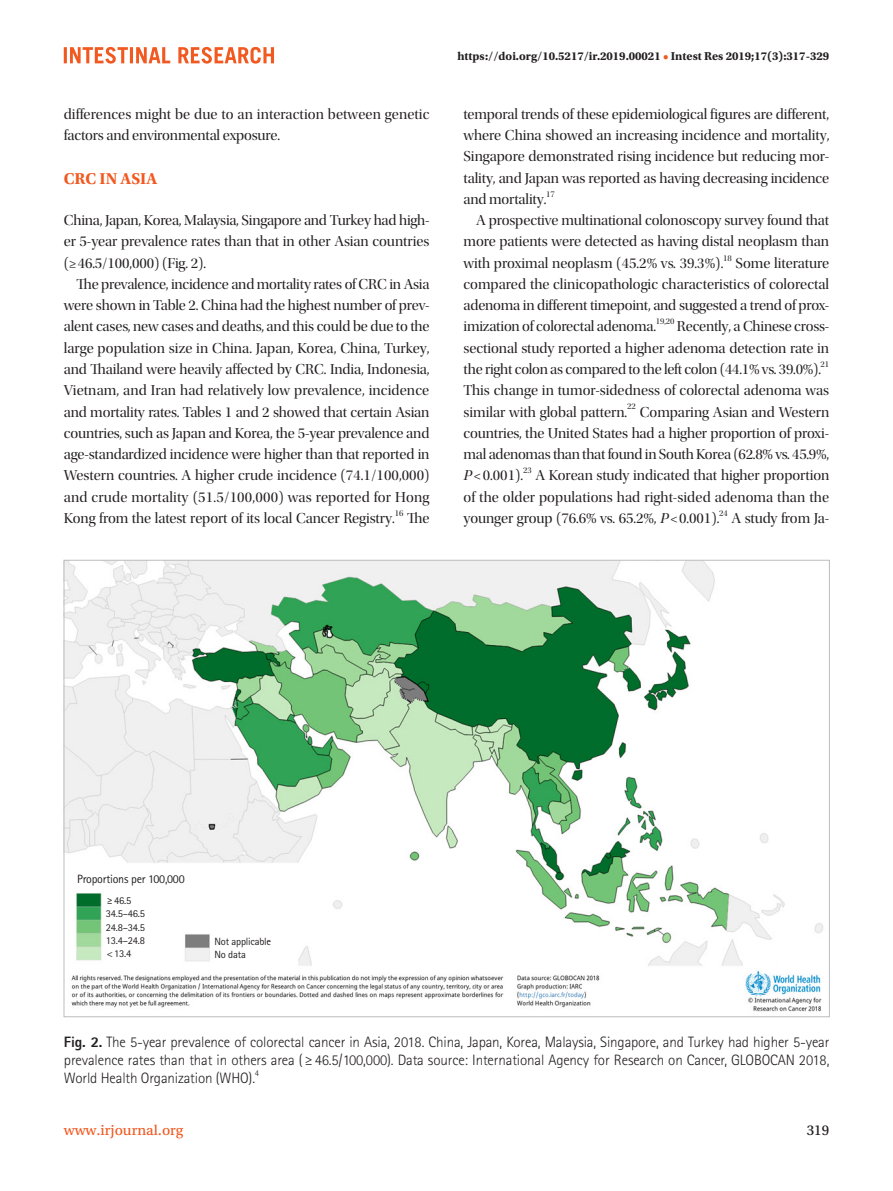
<style>
.page{position:relative;width:893px;height:1191px;background:#fff}
.page>*{position:absolute;margin:0;border:0;box-sizing:border-box;transform-origin:0 0}
.대제목{font:700 16.5px "Utopia Std";color:#f15921}
.본문{font:15px/21.3px "Utopia Std Disp";letter-spacing:-.005em;color:#231f20;text-align:justify}
.표그림제목{font:300 15px/18px "Rotis Sans Serif Std";letter-spacing:-.01em;color:#231f20;text-align:justify}
.본문-들여쓰기_0{font:15px/21.3px "Utopia Std Disp";letter-spacing:-.005em;color:#231f20;text-align:justify}
.t1{font:15px "Utopia Std Capt";color:#f15921}
.t2{font:15px "Utopia Std Capt";color:#231f20}
.하시라{font:700 12px "Utopia Std";color:#231f20}
.그림지문{font:12px "Rotis Sans Serif Std";letter-spacing:-.02em;color:#231f20}
.그림지문-2{font:10.5px "Rotis Sans Serif Std";letter-spacing:-.02em;color:#231f20}
.본문-2{font:8.7px "Utopia Std Disp";letter-spacing:-.005em;color:#231f20}
.표그림제목-2{font:300 8.7px "Rotis Sans Serif Std";color:#231f20}
.s1{color:#f15921}
.s2{font-family:"Utopia Std Disp It"}
.s3{font-weight:800}
</style>
<div class="page">
<svg style="left:64px;top:47px;width:210px;height:17px"></svg>
<img style="left:66px;top:562px;width:757px;height:450px">
<p class="본문" style="left:64px;top:104px;width:367px">differences might be due to an interaction between genetic factors and environmental exposure.</p>
<p class="대제목" style="left:64px;top:169px;width:95px">CRC IN ASIA</p>
<p class="본문-들여쓰기_0" style="left:64px;top:210px;width:367px">China, Japan, Korea, Malaysia, Singapore and Turkey had high&shy;er 5-year prevalence rates than that in other Asian countries (≥ 46.5/100,000) (Fig. 2).</p>
<p class="본문" style="left:64px;top:274px;width:367px;text-indent:13px">The prevalence, incidence and mortality rates of CRC in Asia were shown in Table 2. China had the highest number of prev&shy;alent cases, new cases and deaths, and this could be due to the large population size in China. Japan, Korea, China, Turkey, and Thailand were heavily affected by CRC. India, Indonesia, Vietnam, and Iran had relatively low prevalence, incidence and mortality rates. Tables 1 and 2 showed that certain Asian countries, such as Japan and Korea, the 5-year prevalence and age-standardized incidence were higher than that reported in Western countries. A higher crude incidence (74.1/100,000) and crude mortality (51.5/100,000) was reported for Hong Kong from the latest report of its local Cancer Registry.</p>
<p class="본문-2" style="left:395px;top:508px;width:10px">16</p>
<p class="본문" style="left:407px;top:508px;width:24px">The</p>
<p class="하시라" style="left:457px;top:49px;width:373px">https://doi.org/10.5217/ir.2019.00021 <span class="s1">•</span> Intest Res 2019;17(3):317-329</p>
<p class="본문" style="left:463px;top:104px;width:367px">temporal trends of these epidemiological figures are different, where China showed an increasing incidence and mortality, Singapore demonstrated rising incidence but reducing mor&shy;tality, and Japan was reported as having decreasing incidence and mortality.</p>
<p class="본문-2" style="left:546px;top:189px;width:10px">17</p>
<p class="본문" style="left:463px;top:210px;width:367px;text-indent:13px">A prospective multinational colonoscopy survey found that more patients were detected as having distal neoplasm than with proximal neoplasm (45.2% vs. 39.3%).</p>
<p class="본문-2" style="left:723px;top:253px;width:10px">18</p>
<p class="본문" style="left:463px;top:252px;width:367px;text-indent:272px">Some literature compared the clinicopathologic characteristics of colorectal adenoma in different timepoint, and suggested a trend of prox&shy;imization of colorectal adenoma.</p>
<p class="본문-2" style="left:656px;top:317px;width:20px">19,20</p>
<p class="본문" style="left:463px;top:316px;width:367px;text-indent:213px">Recently, a Chinese cross&shy;sectional study reported a higher adenoma detection rate in the right colon as compared to the left colon (44.1% vs. 39.0%).</p>
<p class="본문-2" style="left:821px;top:359px;width:10px">21</p>
<p class="본문" style="left:463px;top:380px;width:367px">This change in tumor-sidedness of colorectal adenoma was similar with global pattern.</p>
<p class="본문-2" style="left:627px;top:402px;width:10px">22</p>
<p class="본문" style="left:463px;top:401px;width:367px;text-indent:176px">Comparing Asian and Western countries, the United States had a higher proportion of proxi&shy;mal adenomas than that found in South Korea (62.8% vs. 45.9%, <span class="s2">P</span>&lt; 0.001).</p>
<p class="본문-2" style="left:523px;top:466px;width:10px">23</p>
<p class="본문" style="left:463px;top:465px;width:367px;text-indent:72px">A Korean study indicated that higher proportion of the older populations had right-sided adenoma than the younger group (76.6% vs. 65.2%, <span class="s2">P</span>&lt; 0.001).</p>
<p class="본문-2" style="left:719px;top:508px;width:10px">24</p>
<p class="본문" style="left:731px;top:508px;width:99px">A study from Ja-</p>
<p class="그림지문" style="left:77px;top:872px;width:109px">Proportions per 100,000</p>
<p class="그림지문-2" style="left:107px;top:894px;width:26px">≥46.5</p>
<p class="그림지문-2" style="left:106px;top:907px;width:41px">34.5–46.5</p>
<p class="그림지문-2" style="left:106px;top:920px;width:41px">24.8–34.5</p>
<p class="그림지문-2" style="left:106px;top:934px;width:41px">13.4–24.8</p>
<p class="그림지문-2" style="left:107px;top:947px;width:26px">&lt;13.4</p>
<p class="그림지문-2" style="left:215px;top:935px;width:58px">Not applicable</p>
<p class="그림지문-2" style="left:215px;top:948px;width:33px">No data</p>
<p class="표그림제목" style="left:64px;top:1032px;width:767px"><span class="s3">Fig. 2.</span> The 5-year prevalence of colorectal cancer in Asia, 2018. China, Japan, Korea, Malaysia, Singapore, and Turkey had higher 5-year prevalence rates than that in others area (≥46.5/100,000). Data source: International Agency for Research on Cancer, GLOBOCAN 2018, World Health Organization (WHO).</p>
<p class="표그림제목-2" style="left:255px;top:1067px;width:6px">4</p>
<p class="t1" style="left:64px;top:1122px;width:121px">www.irjournal.org</p>
<p class="t2" style="left:807px;top:1122px;width:24px">319</p>
</div>
